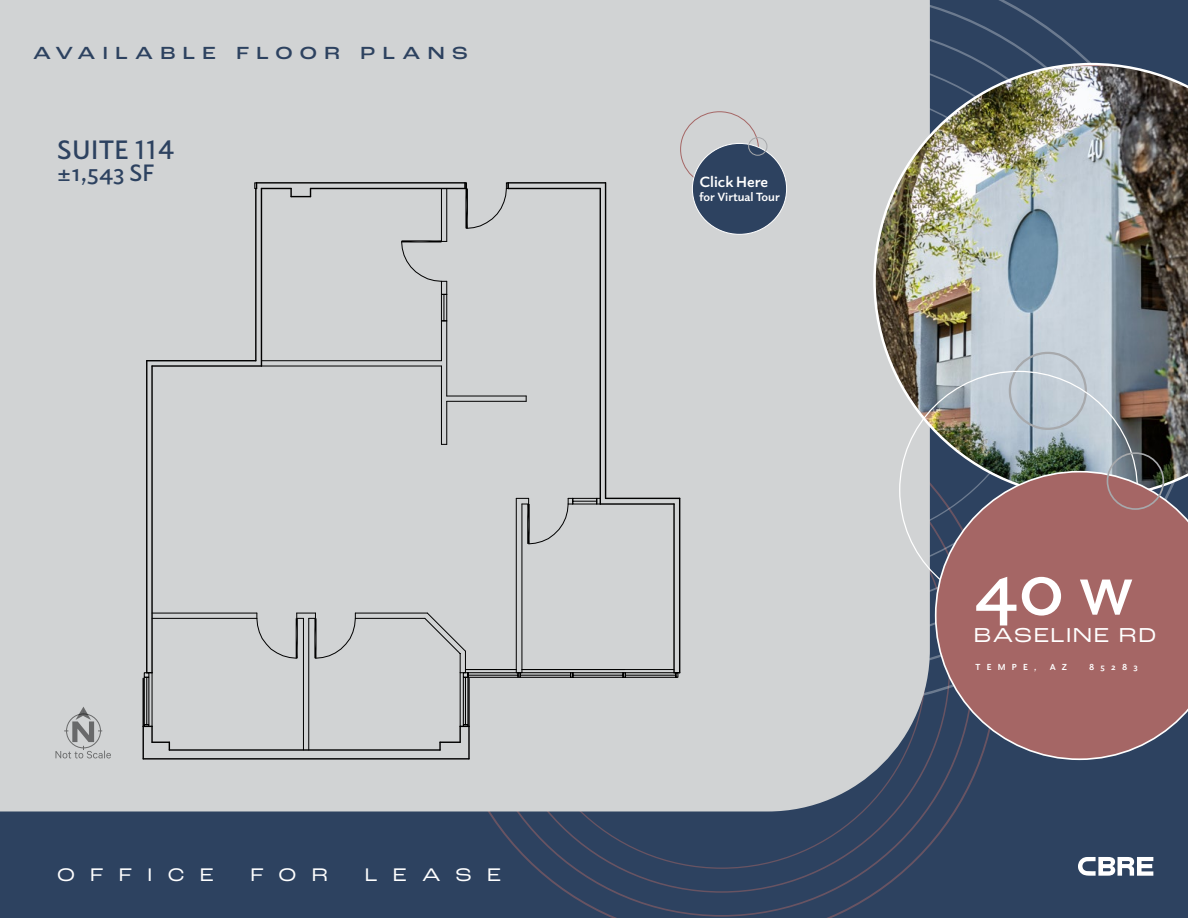
<style>
.page{position:relative;width:1188px;height:918px;background:#2d4260}
.page>*{position:absolute;margin:0;border:0;box-sizing:border-box;transform-origin:0 0}
.t1{font:600 75px "Elido";color:#fff}
.t2{font:600 27px "Elido";letter-spacing:.02em;color:#2d4260}
.t3{font:600 24px "Elido";color:#2d4260}
.t4{font:expanded 21.15px "Roc Grotesk";letter-spacing:.07em;color:#fff}
.t5{font:expanded 19.2px "Roc Grotesk";letter-spacing:.8em;color:#fff}
.t6{font:500 expanded 18.45px "Roc Grotesk";letter-spacing:.4em;color:#2d4260}
.t7{font:700 15px "Elido";color:#fff}
.t8{font:700 12px "Elido";color:#fff}
.t9{font:700 8.85px "Elido";letter-spacing:.7em;color:#fff}
</style>
<div class="page">
<svg style="left:493px;top:743px;width:457px;height:150px"></svg>
<svg style="left:517px;top:811px;width:409px;height:58px"></svg>
<div style="left:0;top:0;width:930px;height:811px;background:#d1d3d4"></div>
<img style="left:873px;top:63px;width:315px;height:436px">
<div style="left:1009px;top:352px;width:78px;height:78px;border:2px solid #a7a9ac;border-radius:50%"></div>
<svg style="left:935px;top:471px;width:253px;height:289px;background:#936366"></svg>
<div style="left:1107px;top:452px;width:57px;height:58px;border:2px solid #a7a9ac;border-radius:50%"></div>
<svg style="left:1078px;top:857px;width:75px;height:19px"></svg>
<hr style="left:508px;top:188px;width:92px;height:1px;background:#000">
<hr style="left:311px;top:188px;width:154px;height:1px;background:#000">
<hr style="left:261px;top:188px;width:30px;height:1px;background:#000">
<hr style="left:508px;top:182px;width:97px;height:2px;background:#000">
<hr style="left:257px;top:182px;width:208px;height:2px;background:#000">
<hr style="left:447px;top:401px;width:79px;height:1px;background:#000">
<hr style="left:447px;top:396px;width:79px;height:1px;background:#000">
<hr style="left:147px;top:360px;width:109px;height:1px;background:#000">
<hr style="left:152px;top:365px;width:109px;height:2px;background:#000">
<hr style="left:355px;top:618px;width:70px;height:1px;background:#000">
<hr style="left:152px;top:618px;width:105px;height:1px;background:#000">
<hr style="left:355px;top:613px;width:72px;height:1px;background:#000">
<hr style="left:152px;top:613px;width:105px;height:1px;background:#000">
<hr style="left:143px;top:758px;width:326px;height:2px;background:#000">
<hr style="left:169px;top:749px;width:271px;height:2px;background:#000">
<hr style="left:151px;top:366px;width:2px;height:307px;background:#000">
<hr style="left:146px;top:361px;width:1px;height:312px;background:#000">
<hr style="left:255px;top:188px;width:2px;height:173px;background:#000">
<hr style="left:522px;top:504px;width:1px;height:169px;background:#000">
<hr style="left:516px;top:498px;width:1px;height:175px;background:#000">
<svg style="left:290px;top:188px;width:21px;height:9px"></svg>
<hr style="left:261px;top:188px;width:1px;height:178px;background:#000">
<hr style="left:605px;top:183px;width:1px;height:315px;background:#000">
<hr style="left:600px;top:188px;width:1px;height:316px;background:#000">
<hr style="left:679px;top:498px;width:1px;height:175px;background:#000">
<hr style="left:673px;top:504px;width:2px;height:169px;background:#000">
<hr style="left:446px;top:401px;width:1px;height:43px;background:#000">
<hr style="left:446px;top:321px;width:1px;height:75px;background:#000">
<hr style="left:446px;top:188px;width:1px;height:53px;background:#000">
<hr style="left:441px;top:366px;width:1px;height:78px;background:#000">
<hr style="left:441px;top:321px;width:1px;height:40px;background:#000">
<hr style="left:441px;top:188px;width:1px;height:53px;background:#000">
<hr style="left:308px;top:618px;width:1px;height:132px;background:#000">
<hr style="left:303px;top:618px;width:1px;height:132px;background:#000">
<hr style="left:143px;top:726px;width:1px;height:33px;background:#000">
<svg style="left:254px;top:182px;width:3px;height:7px"></svg>
<hr style="left:261px;top:360px;width:180px;height:1px;background:#000">
<hr style="left:261px;top:366px;width:180px;height:1px;background:#000">
<hr style="left:606px;top:498px;width:74px;height:1px;background:#000">
<hr style="left:600px;top:503px;width:74px;height:2px;background:#000">
<svg style="left:143px;top:672px;width:27px;height:78px;background:#b3b4b5"></svg>
<hr style="left:143px;top:678px;width:1px;height:48px;background:#000">
<hr style="left:152px;top:673px;width:1px;height:53px;background:#000">
<hr style="left:468px;top:726px;width:2px;height:33px;background:#000">
<svg style="left:424px;top:612px;width:256px;height:138px;background:#c9cbcc"></svg>
<svg style="left:256px;top:613px;width:100px;height:46px;background:#bec0c0"></svg>
<svg style="left:516px;top:498px;width:84px;height:47px;background:#bdbfc0"></svg>
<svg style="left:464px;top:182px;width:45px;height:47px;background:#bdbfc0"></svg>
<svg style="left:401px;top:240px;width:46px;height:82px;background:#c2c4c5"></svg>
<svg style="left:56px;top:707px;width:55px;height:51px;background:#bbbcbd"></svg>
<div style="left:692px;top:143px;width:95px;height:91px;background:#2d4260;border-radius:50%"></div>
<div style="left:748px;top:137px;width:19px;height:19px;border:1px solid #a7a9ac;border-radius:50%"></div>
<p class="t6" style="left:33px;top:42px;width:436px">AVAILABLE FLOOR PLANS</p>
<h2 class="t2" style="left:57px;top:131px;width:119px">SUITE 114</h2>
<h3 class="t3" style="left:57px;top:157px;width:99px">±1,543 SF</h3>
<p class="t7" style="left:699px;top:172px;width:70px">Click Here</p>
<p class="t8" style="left:699px;top:189px;width:82px">for Virtual Tour</p>
<p class="t5" style="left:57px;top:863px;width:158px">OFFICE</p>
<p class="t5" style="left:251px;top:863px;width:79px">FOR</p>
<p class="t5" style="left:365px;top:863px;width:138px">LEASE</p>
<h1 class="t1" style="left:974px;top:539px;width:161px">40 w</h1>
<p class="t4" style="left:974px;top:622px;width:184px">BASELINE RD</p>
<p class="t9" style="left:976px;top:661px;width:62px">TEMPE,</p>
<p class="t9" style="left:1050px;top:661px;width:19px">A Z</p>
<p class="t9" style="left:1089px;top:661px;width:50px">85283</p>
</div>
